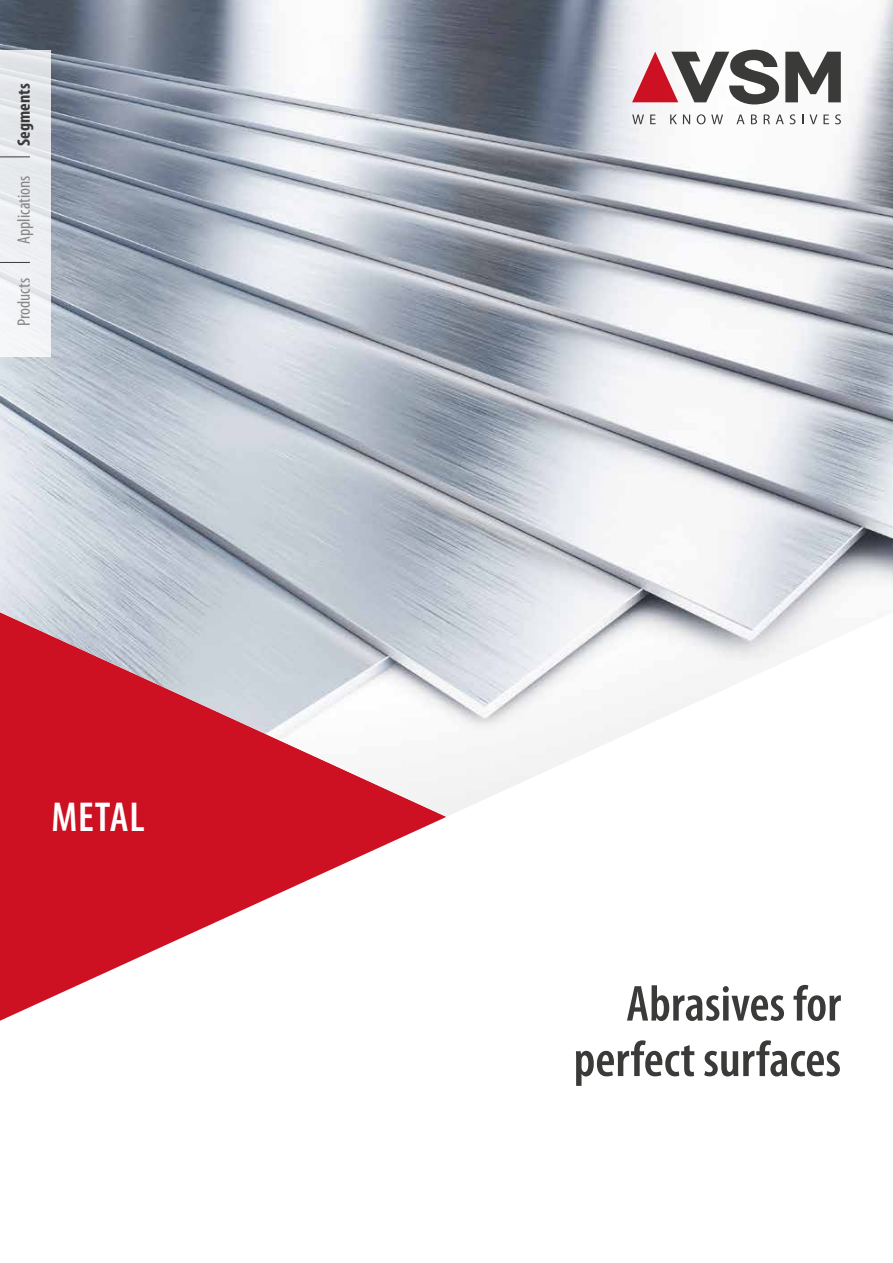
<style>
.page{position:relative;width:893px;height:1263px;background:#fff}
.page>*{position:absolute;margin:0;border:0;box-sizing:border-box;transform-origin:0 0}
.t1{font:600 condensed 51px/55.5px "Myriad Pro";color:#3a3a39;text-align:right}
.t2{font:600 condensed 42px "Myriad Pro";letter-spacing:.02em;color:#fff}
.t3{font:condensed 18px "Myriad Pro";color:#868786}
.t4{font:700 condensed 18px "Myriad Pro";color:#3a3a39}
</style>
<div class="page">
<svg style="left:0;top:817px;width:446px;height:204px"></svg>
<img style="left:0;top:0;width:893px;height:817px">
<svg style="left:632px;top:50px;width:147px;height:54px"></svg>
<svg style="left:785px;top:52px;width:56px;height:50px"></svg>
<svg style="left:632px;top:115px;width:12px;height:9px"></svg>
<svg style="left:650px;top:115px;width:6px;height:9px"></svg>
<svg style="left:670px;top:115px;width:7px;height:9px"></svg>
<svg style="left:683px;top:115px;width:7px;height:9px"></svg>
<svg style="left:697px;top:114px;width:26px;height:10px"></svg>
<svg style="left:736px;top:115px;width:9px;height:9px"></svg>
<svg style="left:751px;top:114px;width:6px;height:10px"></svg>
<svg style="left:764px;top:114px;width:6px;height:10px"></svg>
<svg style="left:776px;top:115px;width:8px;height:9px"></svg>
<svg style="left:790px;top:114px;width:5px;height:10px"></svg>
<svg style="left:809px;top:115px;width:8px;height:9px"></svg>
<svg style="left:823px;top:115px;width:6px;height:9px"></svg>
<svg style="left:835px;top:114px;width:6px;height:10px"></svg>
<div style="left:0;top:50px;width:51px;height:306px;background:#eaedef"></div>
<hr style="left:0;top:156px;width:30px;height:1px;background:#3a3a39">
<hr style="left:0;top:262px;width:30px;height:1px;background:#3a3a39">
<p class="t4" style="left:14px;top:146px;width:64px;rotate:-90deg">Segments</p>
<p class="t3" style="left:14px;top:244px;width:70px;rotate:-90deg">Applications</p>
<p class="t3" style="left:14px;top:326px;width:50px;rotate:-90deg">Products</p>
<p class="t2" style="left:51px;top:794px;width:95px">METAL</p>
<p class="t1" style="left:574px;top:977px;width:269px">Abrasives for perfect surfaces</p>
</div>
